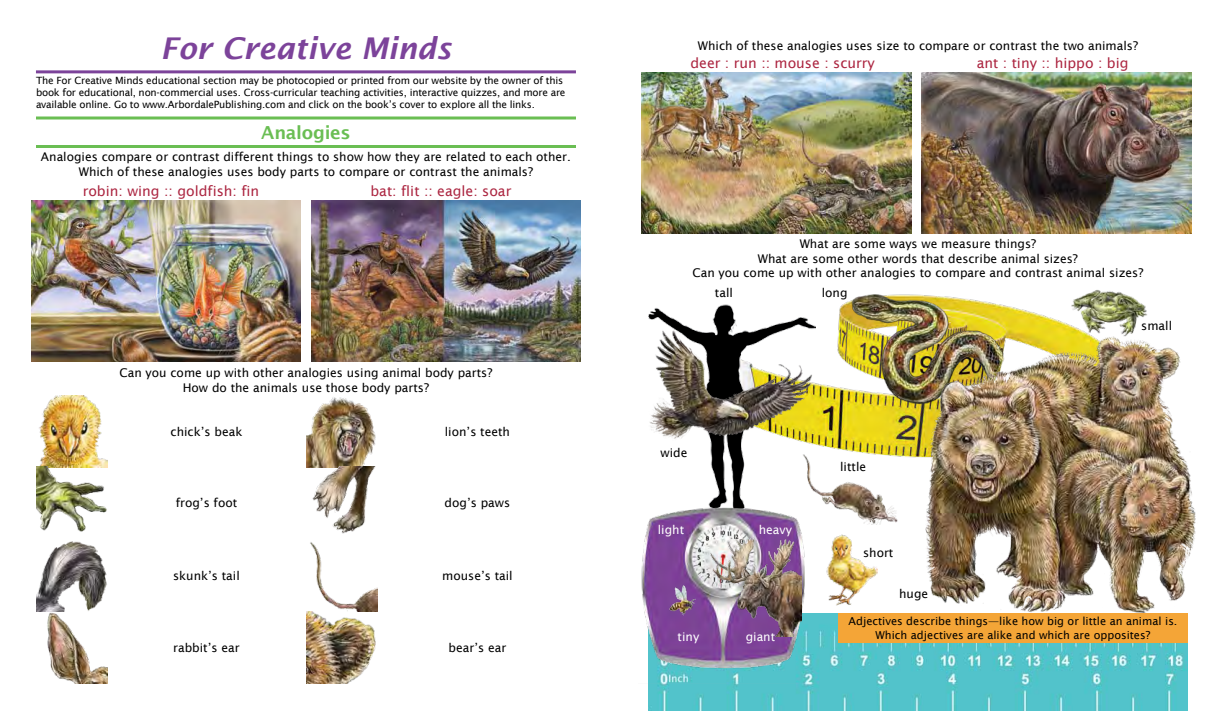
<style>
.page{position:relative;width:1224px;height:720px;background:#fff}
.page>*{position:absolute;margin:0;border:0;box-sizing:border-box;transform-origin:0 0}
.t1{font:italic 600 30px "Lucida Sans";color:#7c439a}
.t2{font:600 18px "Lucida Sans";letter-spacing:-.015em;color:#6abe53}
.t3{font:14px "Lucida Sans";color:#ac2641}
.t4{font:12px/14.4px "Lucida Sans";color:#000;text-align:center}
.t5{font:12px "Lucida Sans";color:#fff}
.t6{font:11px/13.2px "Lucida Sans";color:#000;text-align:center}
.t7{font:10px/12px "Lucida Sans";letter-spacing:-.02em;color:#000}
</style>
<div class="page">
<img style="left:648px;top:613px;width:540px;height:98px">
<img style="left:815px;top:301px;width:255px;height:157px">
<img style="left:848px;top:294px;width:162px;height:112px">
<img style="left:36px;top:395px;width:72px;height:289px">
<img style="left:306px;top:397px;width:72px;height:287px">
<img style="left:642px;top:72px;width:270px;height:162px">
<img style="left:922px;top:72px;width:270px;height:162px">
<img style="left:31px;top:200px;width:270px;height:162px">
<img style="left:311px;top:200px;width:270px;height:162px">
<img style="left:648px;top:304px;width:167px;height:195px">
<img style="left:648px;top:328px;width:166px;height:116px">
<img style="left:641px;top:499px;width:177px;height:184px">
<img style="left:669px;top:585px;width:27px;height:31px">
<img style="left:801px;top:453px;width:99px;height:72px">
<img style="left:916px;top:329px;width:280px;height:284px">
<img style="left:826px;top:534px;width:52px;height:72px">
<img style="left:710px;top:536px;width:92px;height:101px">
<img style="left:1070px;top:290px;width:78px;height:54px">
<hr style="left:36px;top:70px;width:540px;height:3px;background:#7c439a">
<hr style="left:36px;top:145px;width:540px;height:3px;background:#6abe53">
<svg style="left:36px;top:116px;width:540px;height:4px;background:#8fce7d"></svg>
<div style="left:838px;top:613px;width:350px;height:30px;background:#f4a537"></div>
<h1 class="t1" style="left:161px;top:31px;width:292px">For Creative Minds</h1>
<p class="t7" style="left:36px;top:75px;width:531px">The For Creative Minds educational section may be photocopied or printed from our website by the owner of this book for educational, non-commercial uses. Cross-curricular teaching activities, interactive quizzes, and more are available online. Go to www.ArbordalePublishing.com and click on the book’s cover to explore all the links.</p>
<h2 class="t2" style="left:261px;top:123px;width:91px">Analogies</h2>
<p class="t4" style="left:41px;top:150px;width:532px">Analogies compare or contrast different things to show how they are related to each other.<br>Which of these analogies uses body parts to compare or contrast the animals?</p>
<p class="t3" style="left:83px;top:183px;width:178px">robin: wing :: goldfish: fin</p>
<p class="t3" style="left:370px;top:183px;width:142px">bat: flit :: eagle: soar</p>
<p class="t4" style="left:119px;top:366px;width:374px">Can you come up with other analogies using animal body parts?<br>How do the animals use those body parts?</p>
<p class="t4" style="left:171px;top:424px;width:73px">chick’s beak</p>
<p class="t4" style="left:445px;top:424px;width:67px">lion’s teeth</p>
<p class="t4" style="left:176px;top:496px;width:63px">frog’s foot</p>
<p class="t4" style="left:445px;top:496px;width:67px">dog’s paws</p>
<p class="t4" style="left:173px;top:568px;width:68px">skunk’s tail</p>
<p class="t4" style="left:442px;top:568px;width:72px">mouse’s tail</p>
<p class="t4" style="left:173px;top:641px;width:68px">rabbit’s ear</p>
<p class="t4" style="left:449px;top:641px;width:59px">bear’s ear</p>
<p class="t4" style="left:698px;top:39px;width:442px">Which of these analogies uses size to compare or contrast the two animals?</p>
<p class="t3" style="left:690px;top:55px;width:186px">deer : run :: mouse : scurry</p>
<p class="t3" style="left:977px;top:55px;width:153px">ant : tiny :: hippo : big</p>
<p class="t4" style="left:692px;top:237px;width:452px">What are some ways we measure things?<br>What are some other words that describe animal sizes?<br>Can you come up with other analogies to compare and contrast animal sizes?</p>
<p class="t4" style="left:715px;top:286px;width:20px">tall</p>
<p class="t4" style="left:822px;top:285px;width:27px">long</p>
<p class="t4" style="left:1141px;top:318px;width:32px">small</p>
<p class="t4" style="left:661px;top:446px;width:28px">wide</p>
<p class="t5" style="left:658px;top:523px;width:28px">light</p>
<p class="t5" style="left:678px;top:629px;width:23px">tiny</p>
<p class="t5" style="left:759px;top:523px;width:35px">heavy</p>
<p class="t5" style="left:746px;top:629px;width:31px">giant</p>
<p class="t4" style="left:840px;top:460px;width:28px">little</p>
<p class="t4" style="left:863px;top:545px;width:32px">short</p>
<p class="t4" style="left:899px;top:587px;width:31px">huge</p>
<p class="t6" style="left:849px;top:615px;width:330px">Adjectives describe things—like how big or little an animal is.<br>Which adjectives are alike and which are opposites?</p>
</div>
